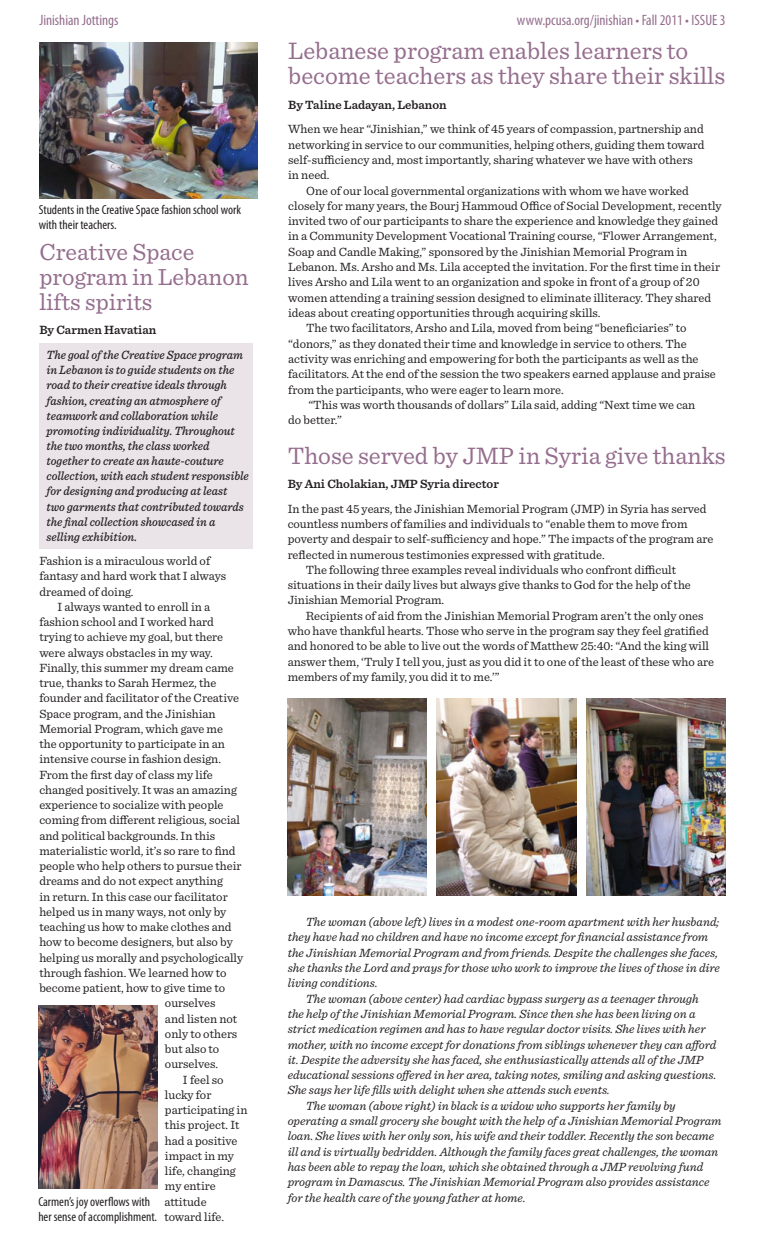
<style>
.page{position:relative;width:765px;height:1260px;background:#fff}
.page>*{position:absolute;margin:0;border:0;box-sizing:border-box;transform-origin:0 0}
.Heads{font:25px/25px "Sentinel";color:#956e8e}
.Heads-2{font:24.38px/25px "Sentinel";color:#956e8e}
.t1{font:condensed 15px "Myriad Pro";color:#956e8e}
.t2{font:condensed 13.12px/15.8px "Myriad Pro";color:#231f20}
.Text{font:12.5px/15.2px "Sentinel";color:#231f20}
.Text-2{font:italic 12.5px/15.2px "Sentinel";color:#231f20}
.Text-3{font:italic 500 12.5px/15.2px "Sentinel";color:#231f20;scale:.94 1}
.By_LIne{font:600 12.5px "Sentinel";color:#231f20}
</style>
<div class="page">
<div style="left:39px;top:344px;width:214px;height:205px;background:#eae3e8"></div>
<img style="left:39px;top:42px;width:218px;height:157px">
<img style="left:38px;top:1006px;width:120px;height:183px">
<img style="left:586px;top:699px;width:140px;height:196px">
<img style="left:287px;top:699px;width:140px;height:196px">
<img style="left:437px;top:699px;width:139px;height:196px">
<p class="t1" style="left:39px;top:11px;width:81px">Jinishian Jottings</p>
<p class="t1" style="left:517px;top:11px;width:210px">www.pcusa.org/jinishian • Fall 2011 • ISSUE 3</p>
<p class="t2" style="left:39px;top:201px;width:204px">Students in the Creative Space fashion school work with their teachers.</p>
<p class="Heads-2" style="left:39px;top:238px;width:211px">Creative Space program in Lebanon lifts spirits</p>
<p class="By_LIne" style="left:39px;top:321px;width:119px">By Carmen Havatian</p>
<p class="Text-3" style="left:47px;top:346px;width:217px">The goal of the Creative Space program in Lebanon is to guide students on the road to their creative ideals through fashion, creating an atmosphere of teamwork and collaboration while promoting individuality. Throughout the two months, the class worked together to create an haute-couture collection, with each student responsible for designing and producing at least two garments that contributed towards the final collection showcased in a selling exhibition.</p>
<p class="Text" style="left:39px;top:553px;width:188px">Fashion is a miraculous world of fantasy and hard work that I always dreamed of doing.</p>
<p class="Text" style="left:57px;top:598px;width:154px">I always wanted to enroll in a</p>
<p class="Text" style="left:39px;top:614px;width:176px">fashion school and I worked hard</p>
<p class="Text" style="left:39px;top:629px;width:185px">trying to achieve my goal, but there</p>
<p class="Text" style="left:39px;top:644px;width:175px">were always obstacles in my way.</p>
<p class="Text" style="left:39px;top:659px;width:196px">Finally, this summer my dream came</p>
<p class="Text" style="left:39px;top:675px;width:178px">true, thanks to Sarah Hermez, the</p>
<p class="Text" style="left:39px;top:690px;width:201px">founder and facilitator of the Creative</p>
<p class="Text" style="left:39px;top:705px;width:178px">Space program, and the Jinishian</p>
<p class="Text" style="left:39px;top:720px;width:185px">Memorial Program, which gave me</p>
<p class="Text" style="left:39px;top:736px;width:187px">the opportunity to participate in an</p>
<p class="Text" style="left:39px;top:751px;width:183px">intensive course in fashion design.</p>
<p class="Text" style="left:39px;top:766px;width:175px">From the first day of class my life</p>
<p class="Text" style="left:39px;top:781px;width:199px">changed positively. It was an amazing</p>
<p class="Text" style="left:39px;top:797px;width:186px">experience to socialize with people</p>
<p class="Text" style="left:39px;top:812px;width:202px">coming from different religious, social</p>
<p class="Text" style="left:39px;top:827px;width:177px">and political backgrounds. In this</p>
<p class="Text" style="left:39px;top:842px;width:198px">materialistic world, it’s so rare to find</p>
<p class="Text" style="left:39px;top:858px;width:204px">people who help others to pursue their</p>
<p class="Text" style="left:39px;top:873px;width:185px">dreams and do not expect anything</p>
<p class="Text" style="left:39px;top:888px;width:190px">in return. In this case our facilitator</p>
<p class="Text" style="left:39px;top:903px;width:189px">helped us in many ways, not only by</p>
<p class="Text" style="left:39px;top:919px;width:194px">teaching us how to make clothes and</p>
<p class="Text" style="left:39px;top:934px;width:195px">how to become designers, but also by</p>
<p class="Text" style="left:39px;top:949px;width:205px">helping us morally and psychologically</p>
<p class="Text" style="left:39px;top:964px;width:189px">through fashion. We learned how to</p>
<p class="Text" style="left:39px;top:980px;width:187px">become patient, how to give time to</p>
<p class="Text" style="left:165px;top:995px;width:52px">ourselves</p>
<p class="Text" style="left:165px;top:1010px;width:74px">and listen not</p>
<p class="Text" style="left:165px;top:1025px;width:74px">only to others</p>
<p class="Text" style="left:165px;top:1041px;width:56px">but also to</p>
<p class="Text" style="left:165px;top:1056px;width:55px">ourselves.</p>
<p class="Text" style="left:164px;top:1071px;width:85px;text-indent:19px">I feel so lucky for participating in this project. It had a positive impact in my life, changing my entire attitude<br>toward life.</p>
<p class="t2" style="left:38px;top:1193px;width:120px">Carmen’s joy overflows with her sense of accomplishment.</p>
<p class="Heads" style="left:288px;top:37px;width:438px">Lebanese program enables learners to become teachers as they share their skills</p>
<p class="By_LIne" style="left:288px;top:95px;width:160px">By Taline Ladayan, Lebanon</p>
<p class="Text" style="left:288px;top:121px;width:418px">When we hear “Jinishian,” we think of 45 years of compassion, partnership and networking in service to our communities, helping others, guiding them toward self-sufficiency and, most importantly, sharing whatever we have with others in need.</p>
<p class="Text" style="left:288px;top:182px;width:435px;text-indent:18px">One of our local governmental organizations with whom we have worked closely for many years, the Bourj Hammoud Office of Social Development, recently invited two of our participants to share the experience and knowledge they gained in a Community Development Vocational Training course, “Flower Arrangement, Soap and Candle Making,” sponsored by the Jinishian Memorial Program in Lebanon. Ms. Arsho and Ms. Lila accepted the invitation. For the first time in their lives Arsho and Lila went to an organization and spoke in front of a group of 20 women attending a training session designed to eliminate illiteracy. They shared ideas about creating opportunities through acquiring skills.</p>
<p class="Text" style="left:288px;top:320px;width:429px;text-indent:18px">The two facilitators, Arsho and Lila, moved from being “beneficiaries” to “donors,” as they donated their time and knowledge in service to others. The activity was enriching and empowering for both the participants as well as the facilitators. At the end of the session the two speakers earned applause and praise from the participants, who were eager to learn more.</p>
<p class="Text" style="left:288px;top:396px;width:409px;text-indent:20px">“This was worth thousands of dollars” Lila said, adding “Next time we can do better.”</p>
<p class="Heads" style="left:288px;top:441px;width:439px">Those served by JMP in Syria give thanks</p>
<p class="By_LIne" style="left:288px;top:474px;width:213px">By Ani Cholakian, JMP Syria director</p>
<p class="Text" style="left:288px;top:500px;width:427px">In the past 45 years, the Jinishian Memorial Program (JMP) in Syria has served countless numbers of families and individuals to “enable them to move from poverty and despair to self-sufficiency and hope.” The impacts of the program are reflected in numerous testimonies expressed with gratitude.</p>
<p class="Text" style="left:288px;top:561px;width:405px;text-indent:18px">The following three examples reveal individuals who confront difficult situations in their daily lives but always give thanks to God for the help of the<br>Jinishian Memorial Program.</p>
<p class="Text" style="left:288px;top:607px;width:428px;text-indent:18px">Recipients of aid from the Jinishian Memorial Program aren’t the only ones who have thankful hearts. Those who serve in the program say they feel gratified and honored to be able to live out the words of Matthew 25:40: “And the king will answer them, ‘Truly I tell you, just as you did it to one of the least of these who are members of my family, you did it to me.’”</p>
<p class="Text-2" style="left:288px;top:913px;width:434px;text-indent:18px">The woman (above left) lives in a modest one-room apartment with her husband; they have had no children and have no income except for financial assistance from the Jinishian Memorial Program and from friends. Despite the challenges she faces, she thanks the Lord and prays for those who work to improve the lives of those in dire living conditions.</p>
<p class="Text-2" style="left:288px;top:990px;width:430px;text-indent:18px">The woman (above center) had cardiac bypass surgery as a teenager through the help of the Jinishian Memorial Program. Since then she has been living on a strict medication regimen and has to have regular doctor visits. She lives with her mother, with no income except for donations from siblings whenever they can afford it. Despite the adversity she has faced, she enthusiastically attends all of the JMP educational sessions offered in her area, taking notes, smiling and asking questions.<br>She says her life fills with delight when she attends such events.</p>
<p class="Text-2" style="left:288px;top:1097px;width:435px;text-indent:18px">The woman (above right) in black is a widow who supports her family by operating a small grocery she bought with the help of a Jinishian Memorial Program loan. She lives with her only son, his wife and their toddler. Recently the son became ill and is virtually bedridden. Although the family faces great challenges, the woman has been able to repay the loan, which she obtained through a JMP revolving fund program in Damascus. The Jinishian Memorial Program also provides assistance for the health care of the young father at home.</p>
</div>
